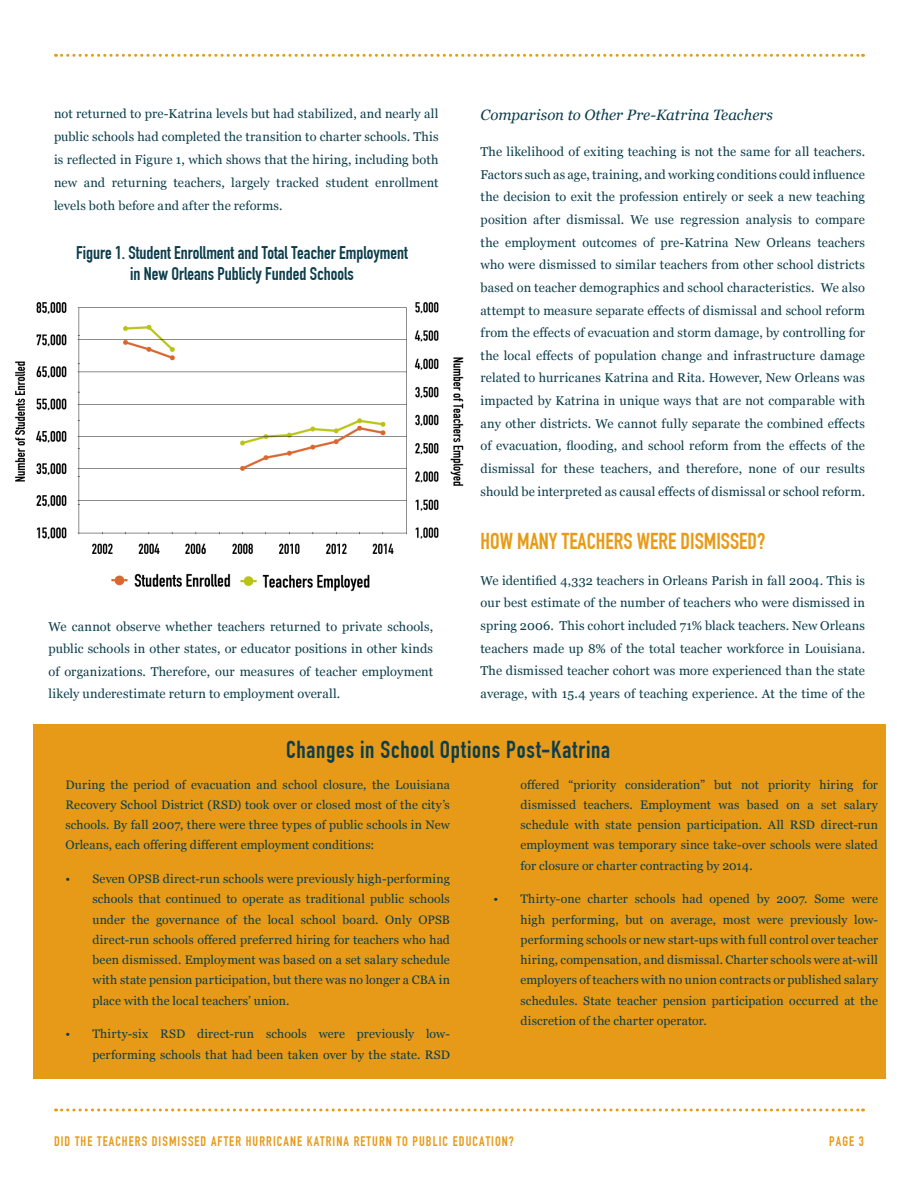
<style>
.page{position:relative;width:918px;height:1188px;background:#fff}
.page>*{position:absolute;margin:0;border:0;box-sizing:border-box;transform-origin:0 0}
.Box_Heading{font:24px "DIN Engschrift";letter-spacing:.03em;color:#0b3d4b}
.Body{font:22.5px "DIN Engschrift";color:#e79a17}
.Figure_Table_Heading{font:18px "DIN Engschrift";color:#0b3d4b}
.Body-2{font:italic 15px "Georgia";color:#0b3d4b}
.t1{font:13.5px "DIN Engschrift";letter-spacing:.08em;color:#e79a17}
.Body-3{font:12.75px/22.6px "Georgia";letter-spacing:.01em;color:#0b3d4b;text-align:justify}
.Box_Body{font:12.3px/20.2px "Georgia";letter-spacing:.01em;color:#0b3d4b;text-align:justify}
</style>
<div class="page">
<svg style="left:56px;top:54px;width:807px;height:3px"></svg>
<svg style="left:56px;top:1108px;width:807px;height:4px"></svg>
<img style="left:15px;top:302px;width:449px;height:290px">
<div style="left:33px;top:724px;width:852px;height:355px;background:#e79a17"></div>
<p class="Body-3" style="left:54px;top:102px;width:386px;line-height:23.1px">not returned to pre-Katrina levels but had stabilized, and nearly all public schools had completed the transition to charter schools. This is reflected in Figure 1, which shows that the hiring, including both new and returning teachers, largely tracked student enrollment levels both before and after the reforms.</p>
<p class="Body-2" style="left:481px;top:104px;width:294px">Comparison to Other Pre-Katrina Teachers</p>
<p class="Body-3" style="left:481px;top:140px;width:386px">The likelihood of exiting teaching is not the same for all teachers.<br>Factors such as age, training, and working conditions could influence the decision to exit the profession entirely or seek a new teaching position after dismissal. We use regression analysis to compare the employment outcomes of pre-Katrina New Orleans teachers who were dismissed to similar teachers from other school districts based on teacher demographics and school characteristics. We also attempt to measure separate effects of dismissal and school reform from the effects of evacuation and storm damage, by controlling for the local effects of population change and infrastructure damage related to hurricanes Katrina and Rita. However, New Orleans was impacted by Katrina in unique ways that are not comparable with any other districts. We cannot fully separate the combined effects of evacuation, flooding, and school reform from the effects of the dismissal for these teachers, and therefore, none of our results should be interpreted as causal effects of dismissal or school reform.</p>
<p class="Body" style="left:481px;top:527px;width:286px">HOW MANY TEACHERS WERE DISMISSED?</p>
<p class="Body-3" style="left:481px;top:568px;width:386px">We identified 4,332 teachers in Orleans Parish in fall 2004. This is our best estimate of the number of teachers who were dismissed in spring 2006. This cohort included 71% black teachers. New Orleans teachers made up 8% of the total teacher workforce in Louisiana.<br>The dismissed teacher cohort was more experienced than the state average, with 15.4 years of teaching experience. At the time of the</p>
<p class="Figure_Table_Heading" style="left:76px;top:242px;width:333px">Figure 1. Student Enrollment and Total Teacher Employment</p>
<p class="Figure_Table_Heading" style="left:130px;top:263px;width:225px">in New Orleans Publicly Funded Schools</p>
<p class="Body-3" style="left:49px;top:615px;width:386px">We cannot observe whether teachers returned to private schools, public schools in other states, or educator positions in other kinds of organizations. Therefore, our measures of teacher employment likely underestimate return to employment overall.</p>
<p class="Box_Heading" style="left:286px;top:735px;width:325px">Changes in School Options Post-Katrina</p>
<p class="Box_Body" style="left:520px;top:774px;width:359px">offered “priority consideration” but not priority hiring for dismissed teachers. Employment was based on a set salary schedule with state pension participation. All RSD direct-run employment was temporary since take-over schools were slated for closure or charter contracting by 2014.</p>
<p class="Box_Body" style="left:520px;top:889px;width:359px;text-indent:-27px">• Thirty-one charter schools had opened by 2007. Some were high performing, but on average, most were previously low&shy;performing schools or new start-ups with full control over teacher hiring, compensation, and dismissal. Charter schools were at-will employers of teachers with no union contracts or published salary schedules. State teacher pension participation occurred at the discretion of the charter operator.</p>
<p class="Box_Body" style="left:65px;top:774px;width:386px">During the period of evacuation and school closure, the Louisiana Recovery School District (RSD) took over or closed most of the city’s schools. By fall 2007, there were three types of public schools in New Orleans, each offering different employment conditions:</p>
<p class="Box_Body" style="left:92px;top:868px;width:359px;text-indent:-27px">• Seven OPSB direct-run schools were previously high-performing schools that continued to operate as traditional public schools under the governance of the local school board. Only OPSB direct-run schools offered preferred hiring for teachers who had been dismissed. Employment was based on a set salary schedule with state pension participation, but there was no longer a CBA in place with the local teachers’ union.</p>
<p class="Box_Body" style="left:65px;top:1024px;width:386px;text-align:right">• Thirty-six RSD direct-run schools were previously low&shy;performing schools that had been taken over by the state. RSD</p>
<p class="Figure_Table_Heading" style="left:520px;top:916px;width:278px">Figure 2. Survey Responses on Student Outcomes</p>
<p class="t1" style="left:54px;top:1133px;width:461px">DID THE TEACHERS DISMISSED AFTER HURRICANE KATRINA RETURN TO PUBLIC EDUCATION?</p>
<p class="t1" style="left:829px;top:1133px;width:36px">PAGE 3</p>
</div>
